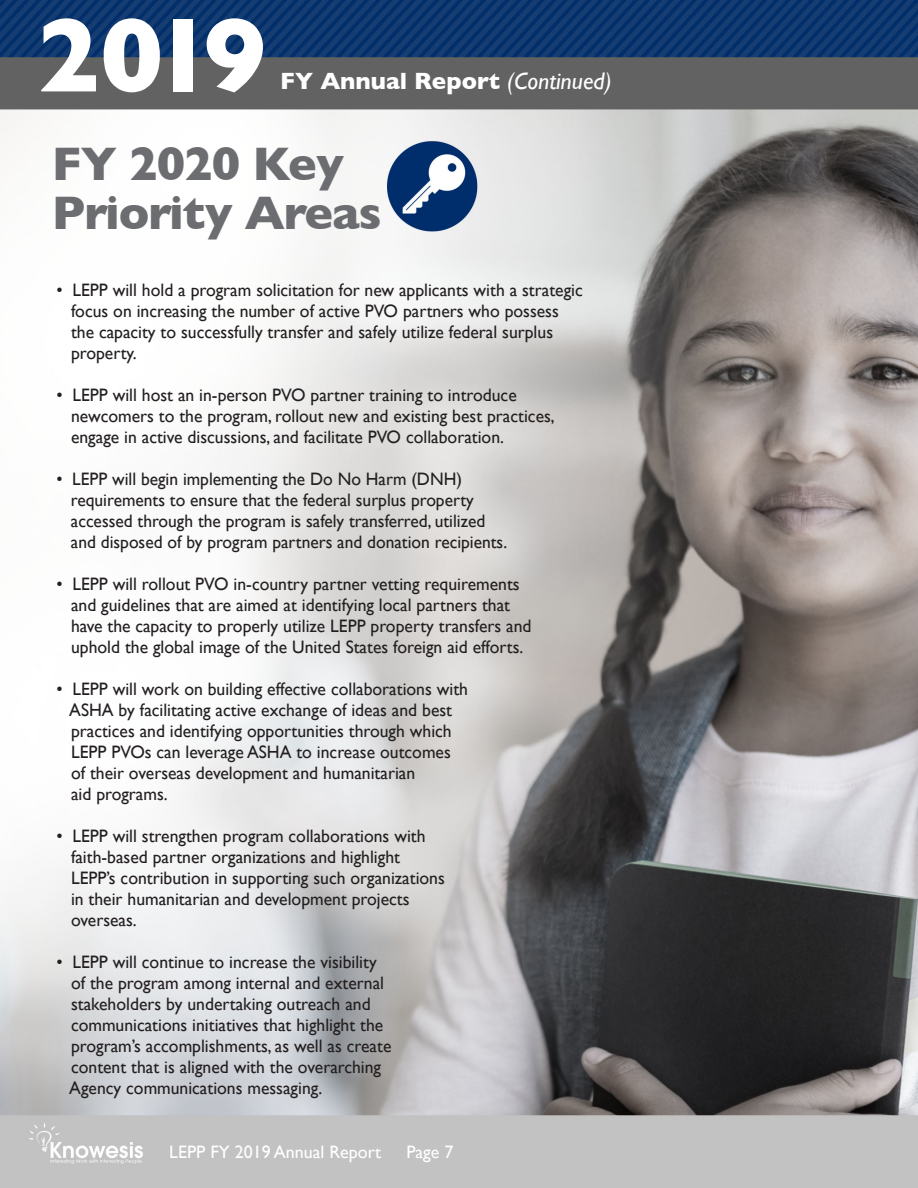
<style>
.page{position:relative;width:918px;height:1188px;background:#fff}
.page>*{position:absolute;margin:0;border:0;box-sizing:border-box;transform-origin:0 0}
.t1{font:700 106.5px "Gill Sans";color:#fff}
.t2{font:700 48px/49.5px "Gill Sans";letter-spacing:-.02em;color:#6c6d70}
.t3{font:700 24px "Gill Sans";color:#fff}
.t4{font:18px "Gill Sans";color:#231f20}
.t5{font:18px "Gill Sans";color:#fff}
.s1{font-weight:400;font-style:italic}
</style>
<div class="page">
<img style="left:0;top:0;width:918px;height:1188px">
<p class="t1" style="left:37px;top:-29px;width:231px">2019</p>
<p class="t3" style="left:280px;top:61px;width:333px">FY Annual Report <span class="s1">(Continued)</span></p>
<p class="t2" style="left:52px;top:138px;width:331px">FY 2020 Key<br>Priority Areas</p>
<p class="t4" style="left:56px;top:279px;width:528px">• LEPP will hold a program solicitation for new applicants with a strategic</p>
<p class="t4" style="left:71px;top:300px;width:489px">focus on increasing the number of active PVO partners who possess</p>
<p class="t4" style="left:71px;top:321px;width:484px">the capacity to successfully transfer and safely utilize federal surplus</p>
<p class="t4" style="left:71px;top:342px;width:67px">property.</p>
<p class="t4" style="left:56px;top:384px;width:462px">• LEPP will host an in-person PVO partner training to introduce</p>
<p class="t4" style="left:71px;top:405px;width:485px">newcomers to the program, rollout new and existing best practices,</p>
<p class="t4" style="left:71px;top:426px;width:434px">engage in active discussions, and facilitate PVO collaboration.</p>
<p class="t4" style="left:56px;top:468px;width:407px">• LEPP will begin implementing the Do No Harm (DNH)</p>
<p class="t4" style="left:71px;top:489px;width:404px">requirements to ensure that the federal surplus property</p>
<p class="t4" style="left:71px;top:510px;width:416px">accessed through the program is safely transferred, utilized</p>
<p class="t4" style="left:71px;top:531px;width:438px">and disposed of by program partners and donation recipients.</p>
<p class="t4" style="left:56px;top:573px;width:465px">• LEPP will rollout PVO in-country partner vetting requirements</p>
<p class="t4" style="left:71px;top:594px;width:441px">and guidelines that are aimed at identifying local partners that</p>
<p class="t4" style="left:71px;top:615px;width:462px">have the capacity to properly utilize LEPP property transfers and</p>
<p class="t4" style="left:71px;top:636px;width:454px">uphold the global image of the United States foreign aid efforts.</p>
<p class="t4" style="left:56px;top:678px;width:413px">• LEPP will work on building effective collaborations with</p>
<p class="t4" style="left:69px;top:699px;width:384px">ASHA by facilitating active exchange of ideas and best</p>
<p class="t4" style="left:71px;top:720px;width:382px">practices and identifying opportunities through which</p>
<p class="t4" style="left:71px;top:741px;width:381px">LEPP PVOs can leverage ASHA to increase outcomes</p>
<p class="t4" style="left:71px;top:762px;width:346px">of their overseas development and humanitarian</p>
<p class="t4" style="left:71px;top:783px;width:98px">aid programs.</p>
<p class="t4" style="left:56px;top:825px;width:371px">• LEPP will strengthen program collaborations with</p>
<p class="t4" style="left:71px;top:846px;width:331px">faith-based partner organizations and highlight</p>
<p class="t4" style="left:71px;top:867px;width:375px">LEPP’s contribution in supporting such organizations</p>
<p class="t4" style="left:71px;top:888px;width:340px">in their humanitarian and development projects</p>
<p class="t4" style="left:71px;top:909px;width:67px">overseas.</p>
<p class="t4" style="left:56px;top:951px;width:322px">• LEPP will continue to increase the visibility</p>
<p class="t4" style="left:71px;top:972px;width:315px">of the program among internal and external</p>
<p class="t4" style="left:71px;top:993px;width:301px">stakeholders by undertaking outreach and</p>
<p class="t4" style="left:71px;top:1014px;width:314px">communications initiatives that highlight the</p>
<p class="t4" style="left:71px;top:1035px;width:322px">program’s accomplishments, as well as create</p>
<p class="t4" style="left:71px;top:1056px;width:312px">content that is aligned with the overarching</p>
<p class="t4" style="left:69px;top:1077px;width:254px">Agency communications messaging.</p>
<p class="t5" style="left:169px;top:1142px;width:214px">LEPP FY 2019 Annual Report</p>
<p class="t5" style="left:406px;top:1142px;width:49px">Page 7</p>
</div>
